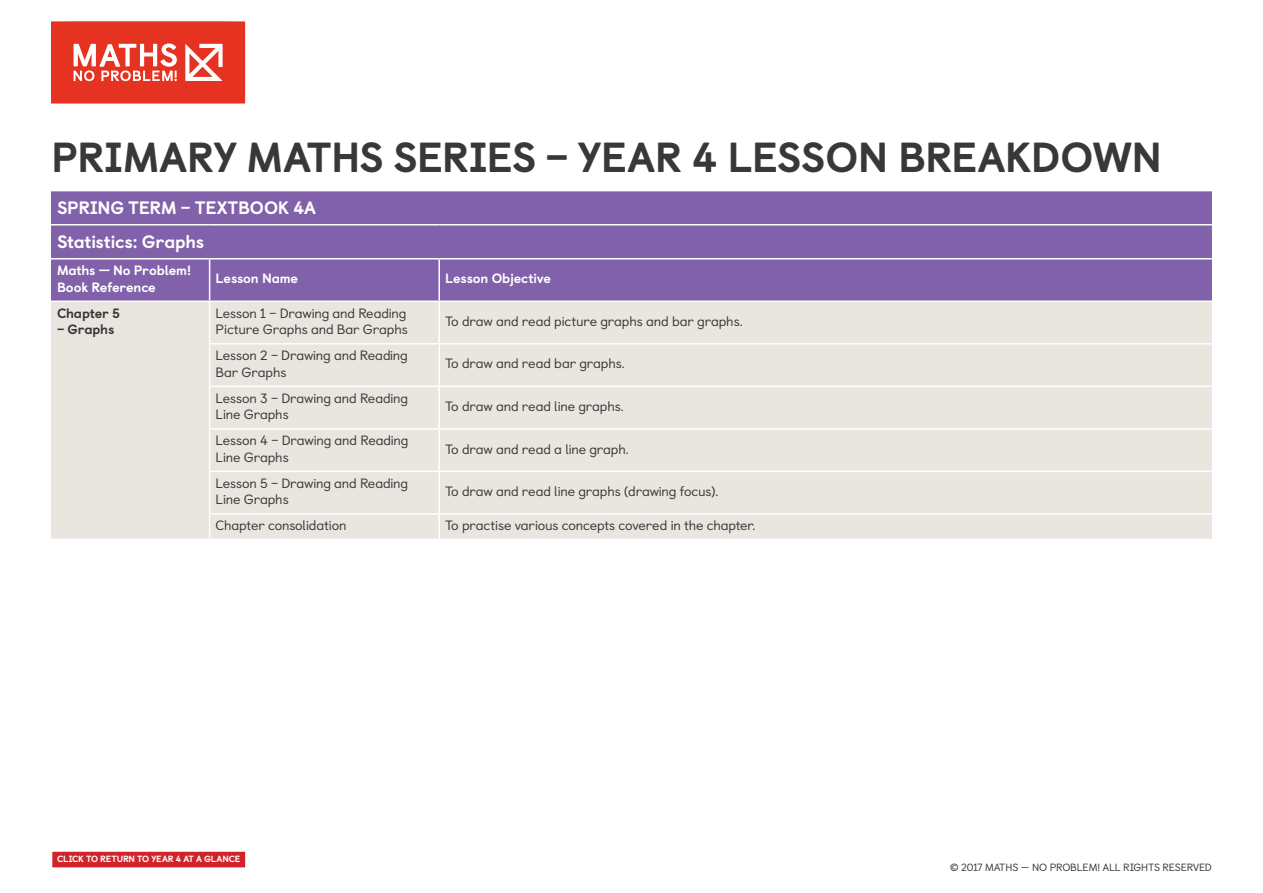
<style>
.page{position:relative;width:1263px;height:893px;background:#fff}
.page>*{position:absolute;margin:0;border:0;box-sizing:border-box;transform-origin:0 0}
.t1{font:800 42px "Castledown";letter-spacing:-.01em;color:#36383a}
.t2{font:800 18px/33.9px "Castledown";letter-spacing:-.01em;color:#fff}
.t3{font:13.5px/16.2px "Castledown";letter-spacing:-.01em;color:#36383a}
.t4{font:800 13.5px/16.2px "Castledown";letter-spacing:-.01em;color:#fff}
.t5{font:800 13.5px "Castledown";letter-spacing:-.01em;color:#36383a}
.t6{font:10.5px "Castledown";letter-spacing:-.015em;color:#36383a}
.t7{font:800 9px "Castledown";letter-spacing:-.02em;color:#fff}
</style>
<div class="page">
<svg style="left:51px;top:21px;width:194px;height:83px;background:#e95243"></svg>
<div style="left:52px;top:851px;width:194px;height:17px;background:#d1232a"></div>
<div style="left:51px;top:850px;width:195px;height:19px;border:1px solid #fff"></div>
<div style="left:51px;top:191px;width:1161px;height:110px;background:#8161aa"></div>
<div style="left:51px;top:302px;width:1161px;height:237px;background:#e9e5df"></div>
<hr style="left:51px;top:224px;width:159px;height:1px;background:#fff">
<hr style="left:210px;top:224px;width:229px;height:1px;background:#fff">
<hr style="left:439px;top:224px;width:773px;height:1px;background:#fff">
<hr style="left:210px;top:258px;width:229px;height:1px;background:#fff">
<hr style="left:439px;top:258px;width:773px;height:1px;background:#fff">
<hr style="left:438px;top:259px;width:2px;height:42px;background:#fff">
<hr style="left:438px;top:302px;width:2px;height:41px;background:#fff">
<hr style="left:439px;top:343px;width:773px;height:2px;background:#fff">
<hr style="left:209px;top:343px;width:230px;height:2px;background:#fff">
<hr style="left:438px;top:345px;width:2px;height:41px;background:#fff">
<hr style="left:209px;top:386px;width:230px;height:1px;background:#fff">
<hr style="left:439px;top:386px;width:773px;height:1px;background:#fff">
<hr style="left:438px;top:387px;width:2px;height:41px;background:#fff">
<hr style="left:438px;top:430px;width:2px;height:41px;background:#fff">
<hr style="left:438px;top:472px;width:2px;height:41px;background:#fff">
<hr style="left:209px;top:428px;width:230px;height:2px;background:#fff">
<hr style="left:439px;top:428px;width:773px;height:2px;background:#fff">
<hr style="left:209px;top:471px;width:230px;height:1px;background:#fff">
<hr style="left:439px;top:471px;width:773px;height:1px;background:#fff">
<hr style="left:209px;top:513px;width:230px;height:2px;background:#fff">
<hr style="left:439px;top:513px;width:773px;height:2px;background:#fff">
<hr style="left:438px;top:515px;width:2px;height:24px;background:#fff">
<hr style="left:51px;top:258px;width:159px;height:1px;background:#fff">
<hr style="left:209px;top:259px;width:1px;height:42px;background:#fff">
<hr style="left:209px;top:302px;width:1px;height:41px;background:#fff">
<hr style="left:209px;top:345px;width:1px;height:41px;background:#fff">
<hr style="left:209px;top:387px;width:1px;height:41px;background:#fff">
<hr style="left:209px;top:430px;width:1px;height:41px;background:#fff">
<hr style="left:209px;top:472px;width:1px;height:41px;background:#fff">
<svg style="left:209px;top:515px;width:1px;height:24px"></svg>
<h1 class="t1" style="left:51px;top:123px;width:1113px">PRIMARY MATHS SERIES – YEAR 4 LESSON BREAKDOWN</h1>
<h2 class="t2" style="left:57px;top:189px;width:261px">SPRING TERM – TEXTBOOK 4A<br>Statistics: Graphs</h2>
<p class="t4" style="left:57px;top:261px;width:136px">Maths — No Problem!<br>Book Reference</p>
<p class="t4" style="left:216px;top:269px;width:84px">Lesson Name</p>
<p class="t4" style="left:445px;top:269px;width:107px">Lesson Objective</p>
<p class="t5" style="left:57px;top:302px;width:64px">Chapter 5</p>
<p class="t5" style="left:57px;top:318px;width:59px">– Graphs</p>
<p class="t3" style="left:216px;top:304px;width:194px">Lesson 1 – Drawing and Reading<br>Picture Graphs and Bar Graphs</p>
<p class="t3" style="left:445px;top:312px;width:299px">To draw and read picture graphs and bar graphs.</p>
<p class="t3" style="left:216px;top:346px;width:194px">Lesson 2 – Drawing and Reading<br>Bar Graphs</p>
<p class="t3" style="left:445px;top:354px;width:181px">To draw and read bar graphs.</p>
<p class="t3" style="left:216px;top:389px;width:194px">Lesson 3 – Drawing and Reading<br>Line Graphs</p>
<p class="t3" style="left:445px;top:397px;width:180px">To draw and read line graphs.</p>
<p class="t3" style="left:216px;top:431px;width:194px">Lesson 4 – Drawing and Reading<br>Line Graphs</p>
<p class="t3" style="left:445px;top:440px;width:185px">To draw and read a line graph.</p>
<p class="t3" style="left:216px;top:474px;width:194px">Lesson 5 – Drawing and Reading<br>Line Graphs</p>
<p class="t3" style="left:445px;top:482px;width:275px">To draw and read line graphs (drawing focus).</p>
<p class="t3" style="left:216px;top:516px;width:133px">Chapter consolidation</p>
<p class="t3" style="left:445px;top:516px;width:312px">To practise various concepts covered in the chapter.</p>
<p class="t7" style="left:57px;top:852px;width:185px">CLICK TO RETURN TO YEAR 4 AT A GLANCE</p>
<p class="t6" style="left:950px;top:859px;width:263px">© 2017 MATHS – NO PROBLEM! ALL RIGHTS RESERVED</p>
</div>
